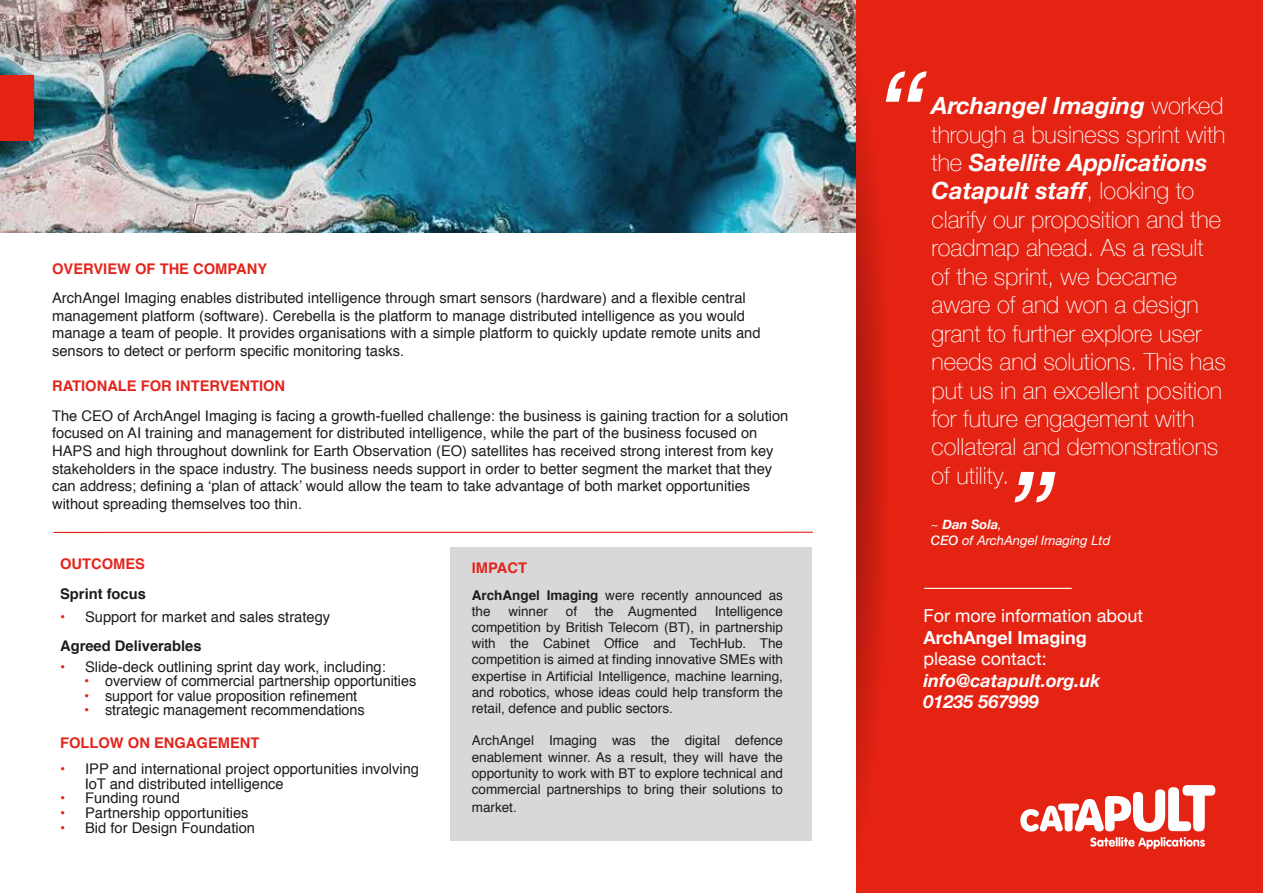
<style>
.page{position:relative;width:1263px;height:893px;background:#fff}
.page>*{position:absolute;margin:0;border:0;box-sizing:border-box;transform-origin:0 0}
.t1{font:100 23.7px/28.5px "Helvetica Neue";color:#fff}
.t2{font:18px "Helvetica Neue";color:#fff}
.t3{font:italic 700 18px/21.6px "Helvetica Neue";color:#fff}
.t4{font:700 18px "Helvetica Neue";color:#fff}
.t5{font:14.7px/17.7px "Helvetica";color:#1d1d1b}
.t6{font:700 14.7px "Helvetica";color:#e3251d}
.t7{font:700 14.7px "Helvetica";color:#1d1d1b}
.t8{font:13.5px/16.2px "Helvetica";color:#1d1d1b;text-align:justify}
.t9{font:italic 13.05px/15.8px "Helvetica Neue";color:#fff}
.s1{color:#e3251d}
.s2{font-weight:700}
.s3{font-weight:700;color:#e3251d}
.s4{font-weight:700;font-style:italic}
.s5{font-weight:500}
</style>
<div class="page">
<div style="left:451px;top:548px;width:361px;height:293px;background:#d8d8d8"></div>
<img style="left:0;top:0;width:856px;height:232px">
<div style="left:856px;top:0;width:407px;height:893px;background:#e42313"></div>
<svg style="left:1020px;top:785px;width:195px;height:64px"></svg>
<div style="left:0;top:75px;width:34px;height:66px;background:#e42313"></div>
<hr style="left:924px;top:588px;width:148px;height:1px;background:#fff">
<svg style="left:856px;top:89px;width:79px;height:728px"></svg>
<svg style="left:886px;top:71px;width:41px;height:31px"></svg>
<svg style="left:1014px;top:472px;width:41px;height:30px"></svg>
<hr style="left:53px;top:532px;width:760px;height:1px;background:#e42313">
<p class="t6" style="left:52px;top:257px;width:217px">OVERVIEW OF THE COMPANY</p>
<p class="t5" style="left:52px;top:290px;width:710px">ArchAngel Imaging enables distributed intelligence through smart sensors (hardware) and a flexible central management platform (software). Cerebella is the platform to manage distributed intelligence as you would manage a team of people. It provides organisations with a simple platform to quickly update remote units and sensors to detect or perform specific monitoring tasks.</p>
<p class="t6" style="left:52px;top:374px;width:235px">RATIONALE FOR INTERVENTION</p>
<p class="t5" style="left:52px;top:407px;width:738px">The CEO of ArchAngel Imaging is facing a growth-fuelled challenge: the business is gaining traction for a solution focused on AI training and management for distributed intelligence, while the part of the business focused on HAPS and high throughout downlink for Earth Observation (EO) satellites has received strong interest from key stakeholders in the space industry. The business needs support in order to better segment the market that they can address; defining a ‘plan of attack’ would allow the team to take advantage of both market opportunities without spreading themselves too thin.</p>
<p class="t6" style="left:60px;top:552px;width:86px">OUTCOMES</p>
<p class="t7" style="left:60px;top:582px;width:87px">Sprint focus</p>
<p class="t5" style="left:60px;top:603px;width:272px;line-height:29.2px"><span class="s1">•</span> Support for market and sales strategy<br><span class="s2">Agreed Deliverables</span></p>
<p class="t5" style="left:60px;top:658px;width:327px"><span class="s1">•</span> Slide-deck outlining sprint day work, including:</p>
<p class="t5" style="left:84px;top:673px;width:333px"><span class="s1">•</span> overview of commercial partnership opportunities</p>
<p class="t5" style="left:84px;top:687px;width:275px"><span class="s1">•</span> support for value proposition refinement</p>
<p class="t5" style="left:60px;top:695px;width:306px;line-height:32.2px;text-indent:24px"><span class="s1">•</span> strategic management recommendations<br><span class="s3">FOLLOW ON ENGAGEMENT</span></p>
<p class="t5" style="left:85px;top:762px;width:336px;line-height:14.7px;text-indent:-25px"><span class="s1">•</span> IPP and international project opportunities involving<br>IoT and distributed intelligence</p>
<p class="t5" style="left:60px;top:790px;width:121px"><span class="s1">•</span> Funding round</p>
<p class="t5" style="left:60px;top:804px;width:190px"><span class="s1">•</span> Partnership opportunities</p>
<p class="t5" style="left:60px;top:819px;width:196px"><span class="s1">•</span> Bid for Design Foundation</p>
<p class="t6" style="left:472px;top:556px;width:57px">IMPACT</p>
<p class="t8" style="left:472px;top:587px;width:313px"><span class="s2">ArchAngel Imaging</span> were recently announced as the</p>
<p class="t8" style="left:508px;top:603px;width:41px">winner</p>
<p class="t8" style="left:566px;top:603px;width:13px">of</p>
<p class="t8" style="left:595px;top:603px;width:104px">the Augmented</p>
<p class="t8" style="left:472px;top:603px;width:313px;text-indent:243px">Intelligence competition by British Telecom (BT), in partnership with the Cabinet Office and TechHub. The competition is aimed at finding innovative SMEs with expertise in Artificial Intelligence, machine learning, and robotics, whose ideas could help transform the retail, defence and public sectors.</p>
<p class="t8" style="left:472px;top:733px;width:313px">ArchAngel Imaging was the digital defence enablement winner. As a result, they will have the opportunity to work with BT to explore technical and commercial partnerships to bring their solutions to</p>
<p class="t8" style="left:472px;top:799px;width:47px">market.</p>
<p class="t1" style="left:931px;top:90px;width:296px"><span class="s4">Archangel Imaging</span> worked through a business sprint with the <span class="s4">Satellite Applications<br>Catapult staff</span>, looking to clarify our proposition and the roadmap ahead. As a result of the sprint, we became aware of and won a design grant to further explore user needs and solutions. This has put us in an excellent position for future engagement with collateral and demonstrations of utility.</p>
<p class="t9" style="left:931px;top:518px;width:181px">~ <span class="s2">Dan Sola</span>,<br><span class="s5">CEO</span> of ArchAngel Imaging Ltd</p>
<p class="t2" style="left:923px;top:603px;width:221px">For more information about</p>
<p class="t4" style="left:923px;top:623px;width:165px">ArchAngel Imaging</p>
<p class="t2" style="left:923px;top:646px;width:125px">please contact:</p>
<p class="t3" style="left:923px;top:670px;width:178px">info@catapult.org.uk<br>01235 567999</p>
</div>
